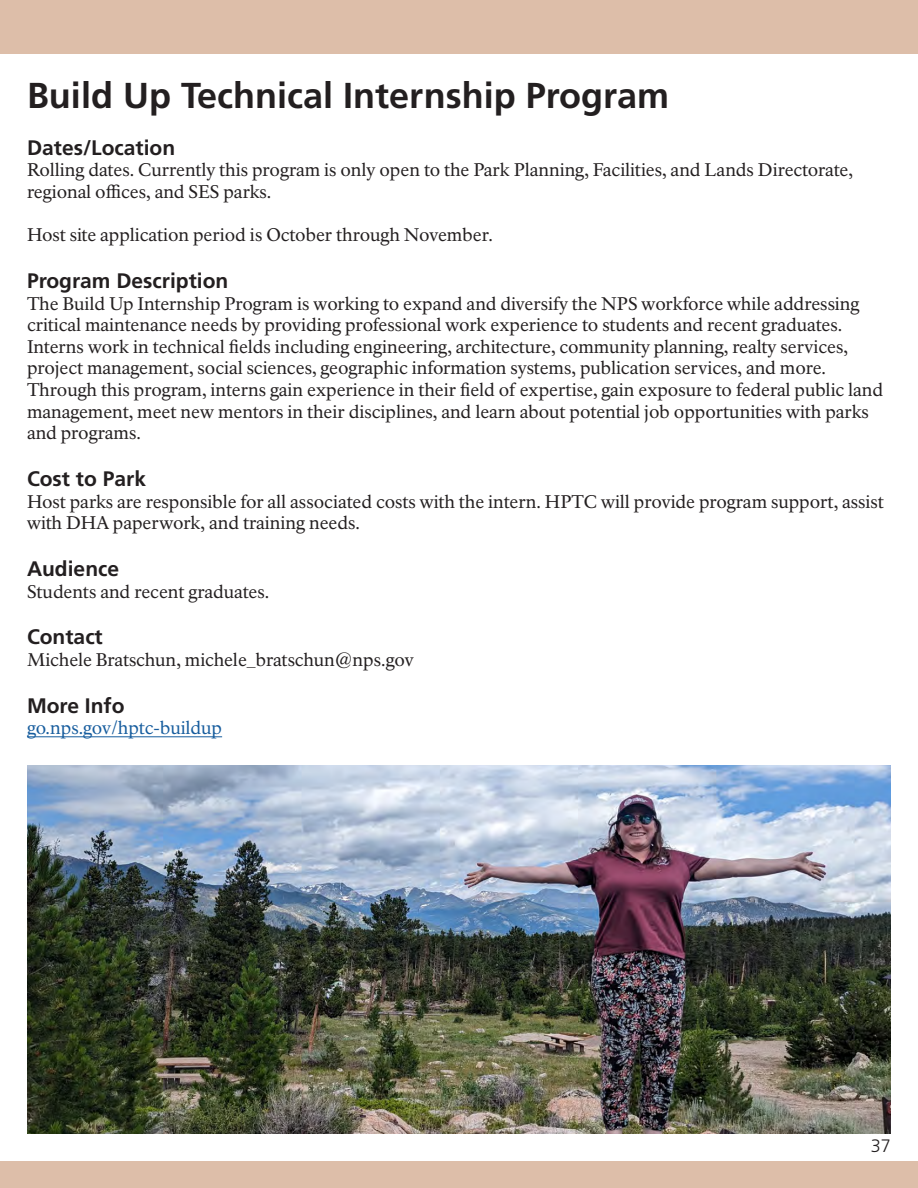
<style>
.page{position:relative;width:918px;height:1188px;background:#fff}
.page>*{position:absolute;margin:0;border:0;box-sizing:border-box;transform-origin:0 0}
.t1{font:700 36px "Frutiger LT Std";color:#231f20}
.t2{font:700 21px "Frutiger LT Std";color:#231f20}
.t3{font:18px/21.6px "NPS Rawlinson OT";color:#231f20}
.t4{font:18px "NPS Rawlinson OT";letter-spacing:-.005em;color:#175d9e}
.t5{font:300 18px "Frutiger LT Std";color:#231f20}
</style>
<div class="page">
<div style="left:0;top:0;width:918px;height:54px;background:#ddbea9"></div>
<div style="left:0;top:1161px;width:918px;height:27px;background:#ddbea9"></div>
<hr style="left:27px;top:736px;width:195px;height:1px;background:#175d9e">
<img style="left:27px;top:766px;width:864px;height:368px">
<h1 class="t1" style="left:27px;top:74px;width:644px">Build Up Technical Internship Program</h1>
<p class="t2" style="left:27px;top:135px;width:150px">Dates/Location</p>
<p class="t3" style="left:27px;top:160px;width:827px">Rolling dates. Currently this program is only open to the Park Planning, Facilities, and Lands Directorate, regional offices, and SES parks.</p>
<p class="t3" style="left:27px;top:224px;width:467px">Host site application period is October through November.</p>
<p class="t2" style="left:27px;top:268px;width:203px">Program Description</p>
<p class="t3" style="left:27px;top:293px;width:858px">The Build Up Internship Program is working to expand and diversify the NPS workforce while addressing critical maintenance needs by providing professional work experience to students and recent graduates.<br>Interns work in technical fields including engineering, architecture, community planning, realty services, project management, social sciences, geographic information systems, publication services, and more.<br>Through this program, interns gain experience in their field of expertise, gain exposure to federal public land management, meet new mentors in their disciplines, and learn about potential job opportunities with parks and programs.</p>
<p class="t2" style="left:27px;top:466px;width:121px">Cost to Park</p>
<p class="t3" style="left:27px;top:491px;width:858px">Host parks are responsible for all associated costs with the intern. HPTC will provide program support, assist with DHA paperwork, and training needs.</p>
<p class="t2" style="left:27px;top:556px;width:94px">Audience</p>
<p class="t3" style="left:27px;top:581px;width:244px">Students and recent graduates.</p>
<p class="t2" style="left:27px;top:625px;width:77px">Contact</p>
<p class="t3" style="left:27px;top:649px;width:388px">Michele Bratschun, michele_bratschun@nps.gov</p>
<p class="t2" style="left:27px;top:693px;width:99px">More Info</p>
<p class="t4" style="left:27px;top:717px;width:197px">go.nps.gov/hptc-buildup</p>
<p class="t5" style="left:871px;top:1136px;width:22px">37</p>
</div>
